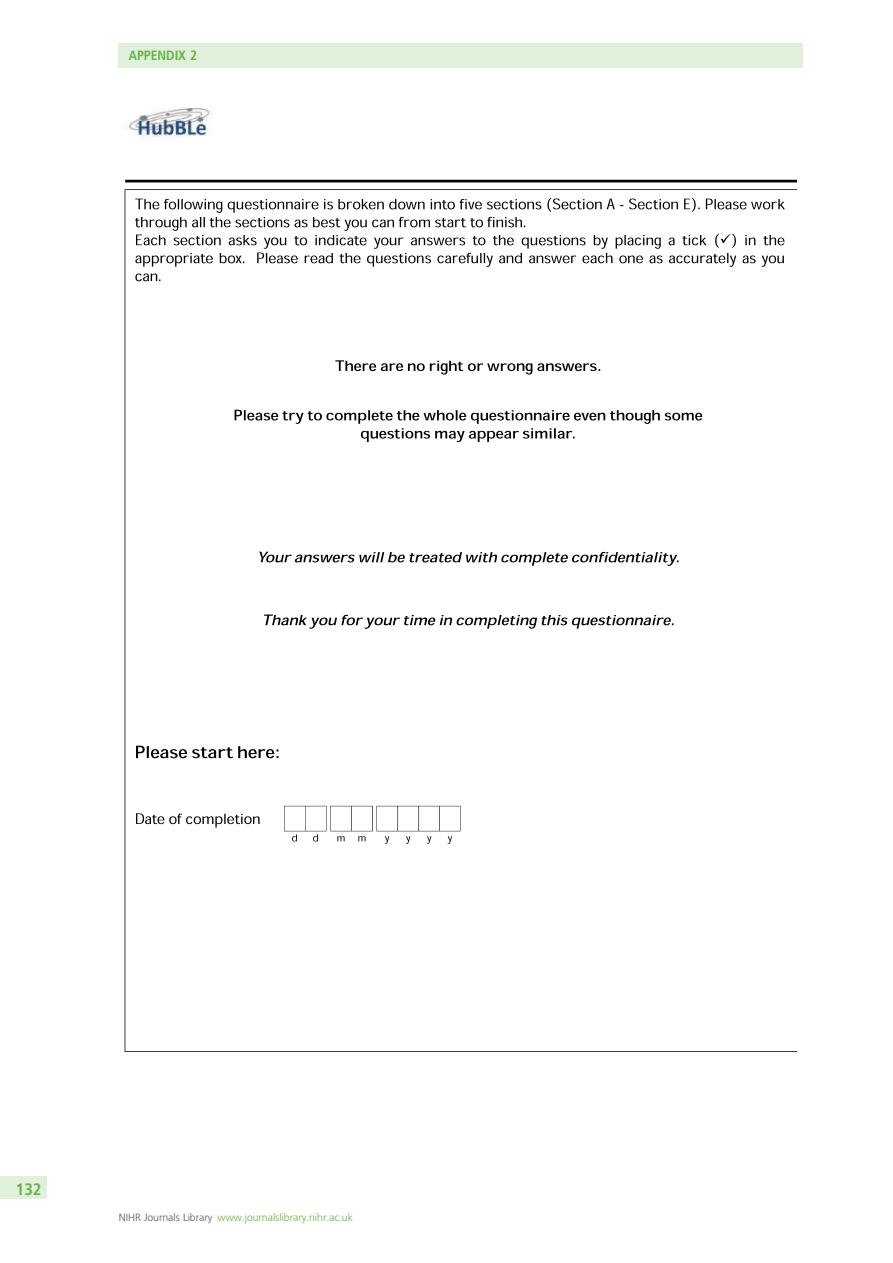
<style>
.page{position:relative;width:893px;height:1263px;background:#fff}
.page>*{position:absolute;margin:0;border:0;box-sizing:border-box;transform-origin:0 0}
.t1{font:16.5px "Adv TT24 c 3 cae 3.B";color:#62b447}
.t2{font:13.5px "Adv TT24 c 3 cae 3.B";color:#62b447}
.t3{font:10.5px "Adv T Tebabd 7 da";color:#62b447}
.s1{color:#58595b}
</style>
<div class="page">
<img style="left:125px;top:108px;width:672px;height:943px">
<div style="left:119px;top:44px;width:684px;height:24px;background:#e1f0da"></div>
<div style="left:0;top:1176px;width:47px;height:23px;background:#e1f0da"></div>
<p class="t2" style="left:129px;top:51px;width:70px">APPENDIX 2</p>
<h1 class="t1" style="left:16px;top:1183px;width:27px">132</h1>
<p class="t3" style="left:119px;top:1213px;width:236px"><span class="s1">NIHR Journals Library</span> www.journalslibrary.nihr.ac.uk</p>
</div>
